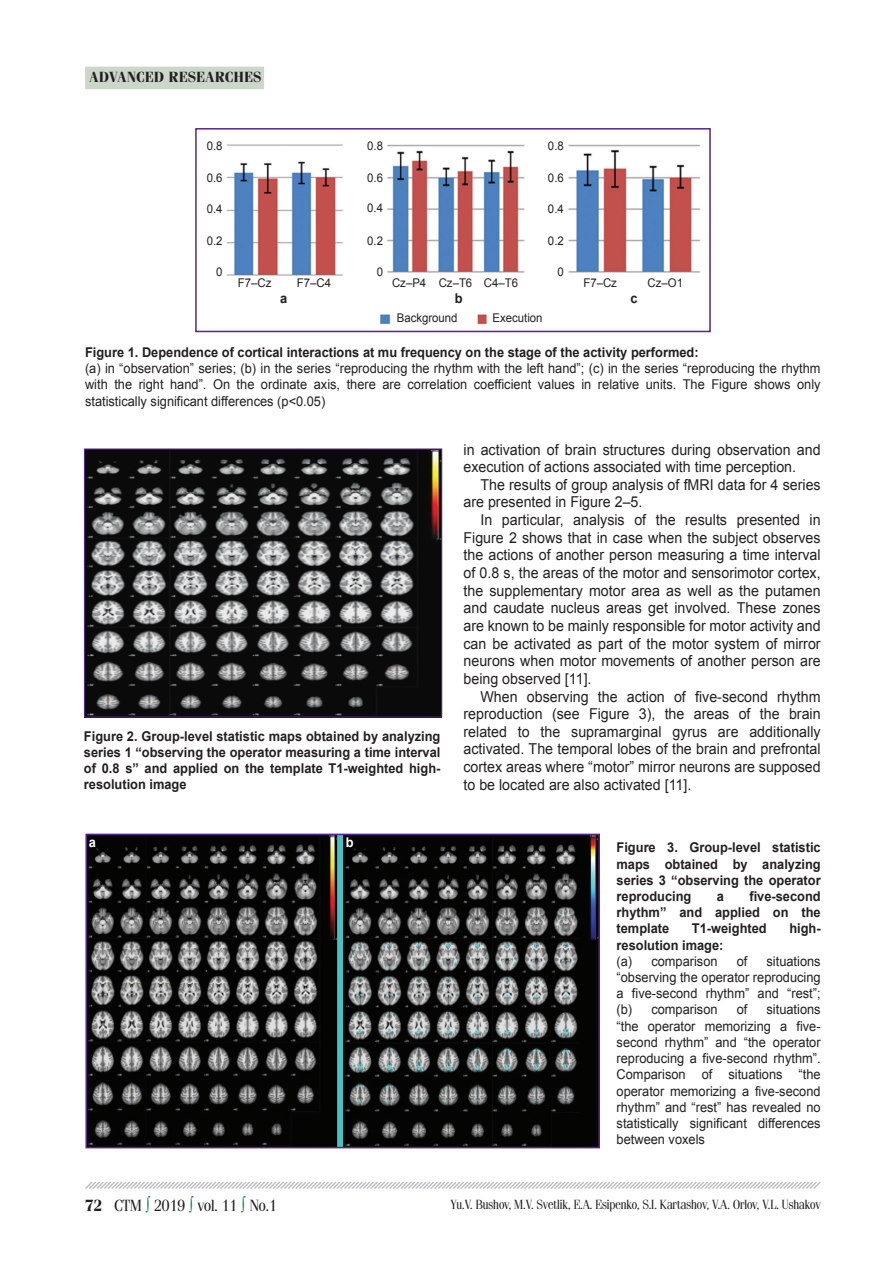
<style>
.page{position:relative;width:893px;height:1276px;background:#fff}
.page>*{position:absolute;margin:0;border:0;box-sizing:border-box;transform-origin:0 0}
.t1{font:16.5px "Simeiz";color:#231f20}
.t2{font:15px/17.7px "Arial";color:#231f20;scale:.95 1}
.t3{font:700 15px "Simeiz";letter-spacing:.04em;color:#231f20}
.t4{font:13.5px/16.2px "Arial";color:#231f20;text-align:justify;scale:.95 1}
.t5{font:700 13.5px/16.2px "Arial";color:#231f20;text-align:justify;scale:.95 1}
.t6{font:13.5px "Simeiz";color:#231f20;scale:.95 1}
.t7{font:700 13.5px "Arial";color:#fff;scale:.95 1}
.t8{font:12px "Arial";color:#231f20;scale:.95 1}
.s1{font-weight:700}
.s2{color:#127c43}
</style>
<div class="page">
<svg style="left:85px;top:1181px;width:736px;height:8px"></svg>
<div style="left:85px;top:67px;width:179px;height:22px;background:#cbd8c9"></div>
<img style="left:226px;top:144px;width:475px;height:181px">
<div style="left:195px;top:128px;width:516px;height:204px;border:2px solid #542685"></div>
<img style="left:86px;top:450px;width:354px;height:265px">
<div style="left:84px;top:448px;width:358px;height:269px;border:1px solid #542685"></div>
<img style="left:88px;top:836px;width:509px;height:309px">
<div style="left:85px;top:833px;width:515px;height:315px;border:2px solid #542685"></div>
<p class="t3" style="left:90px;top:69px;width:173px">ADVANCED RESEARCHES</p>
<p class="t8" style="left:207px;top:138px;width:18px">0.8</p>
<p class="t8" style="left:207px;top:169px;width:18px">0.6</p>
<p class="t8" style="left:207px;top:201px;width:18px">0.4</p>
<p class="t8" style="left:207px;top:232px;width:18px">0.2</p>
<p class="t8" style="left:216px;top:264px;width:8px">0</p>
<p class="t8" style="left:367px;top:138px;width:18px">0.8</p>
<p class="t8" style="left:367px;top:169px;width:18px">0.6</p>
<p class="t8" style="left:367px;top:199px;width:18px">0.4</p>
<p class="t8" style="left:367px;top:232px;width:18px">0.2</p>
<p class="t8" style="left:377px;top:264px;width:8px">0</p>
<p class="t8" style="left:548px;top:138px;width:18px">0.8</p>
<p class="t8" style="left:548px;top:169px;width:18px">0.6</p>
<p class="t8" style="left:548px;top:201px;width:18px">0.4</p>
<p class="t8" style="left:548px;top:232px;width:18px">0.2</p>
<p class="t8" style="left:557px;top:264px;width:8px">0</p>
<p class="t8" style="left:583px;top:274px;width:37px">f 7–Cz</p>
<p class="t8" style="left:648px;top:274px;width:39px">Cz–O1</p>
<p class="t8" style="left:238px;top:274px;width:37px">f 7–Cz</p>
<p class="t8" style="left:297px;top:274px;width:38px">f 7–C4</p>
<p class="t8" style="left:392px;top:274px;width:134px">Cz–P4 Cz–T6 C4–T6</p>
<p class="t8" style="left:397px;top:309px;width:66px">Background</p>
<p class="t8" style="left:492px;top:309px;width:54px">Execution</p>
<p class="t5" style="left:280px;top:291px;width:9px">а</p>
<p class="t5" style="left:455px;top:291px;width:10px">b</p>
<p class="t5" style="left:630px;top:291px;width:9px">c</p>
<p class="t5" style="left:85px;top:344px;width:647px">Figure 1. Dependence of cortical interactions at mu frequency on the stage of the activity performed:</p>
<p class="t4" style="left:85px;top:360px;width:776px">(a) in “observation” series; (b) in the series “reproducing the rhythm with the left hand”; (c) in the series “reproducing the rhythm with the right hand”. On the ordinate axis, there are correlation coefficient values in relative units. The Figure shows only statistically significant differences (p&lt;0.05)</p>
<p class="t5" style="left:84px;top:728px;width:377px">Figure 2. Group-level statistic maps obtained by analyzing series 1 “observing the operator measuring a time interval of 0.8 s” and applied on the template T1-weighted high&shy;resolution image</p>
<p class="t7" style="left:89px;top:832px;width:9px">а</p>
<p class="t7" style="left:346px;top:833px;width:10px">b</p>
<p class="t2" style="left:463px;top:440px;width:377px">in activation of brain structures during observation and execution of actions associated with time perception.</p>
<p class="t2" style="left:463px;top:475px;width:377px;text-indent:17px">The results of group analysis of fMRI data for 4 series are presented in Figure 2–5.</p>
<p class="t2" style="left:463px;top:511px;width:377px;text-align:justify;text-indent:17px">In particular, analysis of the results presented in Figure 2 shows that in case when the subject observes the actions of another person measuring a time interval of 0.8 s, the areas of the motor and sensorimotor cortex, the supplementary motor area as well as the putamen and caudate nucleus areas get involved. These zones are known to be mainly responsible for motor activity and can be activated as part of the motor system of mirror neurons when motor movements of another person are being observed [11].</p>
<p class="t2" style="left:463px;top:687px;width:377px;text-align:justify;text-indent:17px">When observing the action of five-second rhythm reproduction (see Figure 3), the areas of the brain related to the supramarginal gyrus are additionally activated. The temporal lobes of the brain and prefrontal cortex areas where “motor” mirror neurons are supposed to be located are also activated [11].</p>
<p class="t5" style="left:617px;top:840px;width:216px">Figure 3. Group-level statistic maps obtained by analyzing series 3 “observing the operator reproducing</p>
<p class="t5" style="left:617px;top:888px;width:216px;text-indent:133px">five-second rhythm” and applied on the template</p>
<p class="t5" style="left:717px;top:888px;width:9px">a</p>
<p class="t5" style="left:692px;top:921px;width:80px">T1-weighted</p>
<p class="t5" style="left:789px;top:921px;width:34px">high-</p>
<p class="t5" style="left:617px;top:937px;width:114px">resolution image:</p>
<p class="t4" style="left:617px;top:953px;width:108px">(a) comparison</p>
<p class="t4" style="left:737px;top:953px;width:13px">of</p>
<p class="t4" style="left:617px;top:953px;width:216px;text-indent:150px">situations “observing the operator reproducing a five-second rhythm” and “rest”; (b) comparison</p>
<p class="t4" style="left:737px;top:1001px;width:13px">of</p>
<p class="t4" style="left:617px;top:1001px;width:216px;text-indent:150px">situations “the operator memorizing a five&shy;second rhythm” and “the operator reproducing a five-second rhythm”.<br>Comparison of situations “the operator memorizing a five-second rhythm” and “rest” has revealed no statistically significant differences between voxels</p>
<p class="t1" style="left:85px;top:1197px;width:193px"><span class="s1">72</span> СТМ <span class="s2">∫</span> 2019 <span class="s2">∫</span> vol. 11 <span class="s2">∫</span> No.1</p>
<p class="t6" style="left:451px;top:1197px;width:391px">Yu.V. Bushov, M.V. Svetlik, E.A. Esipenko, S.I. Kartashov, V.A. Orlov, V.L. Ushakov</p>
</div>
